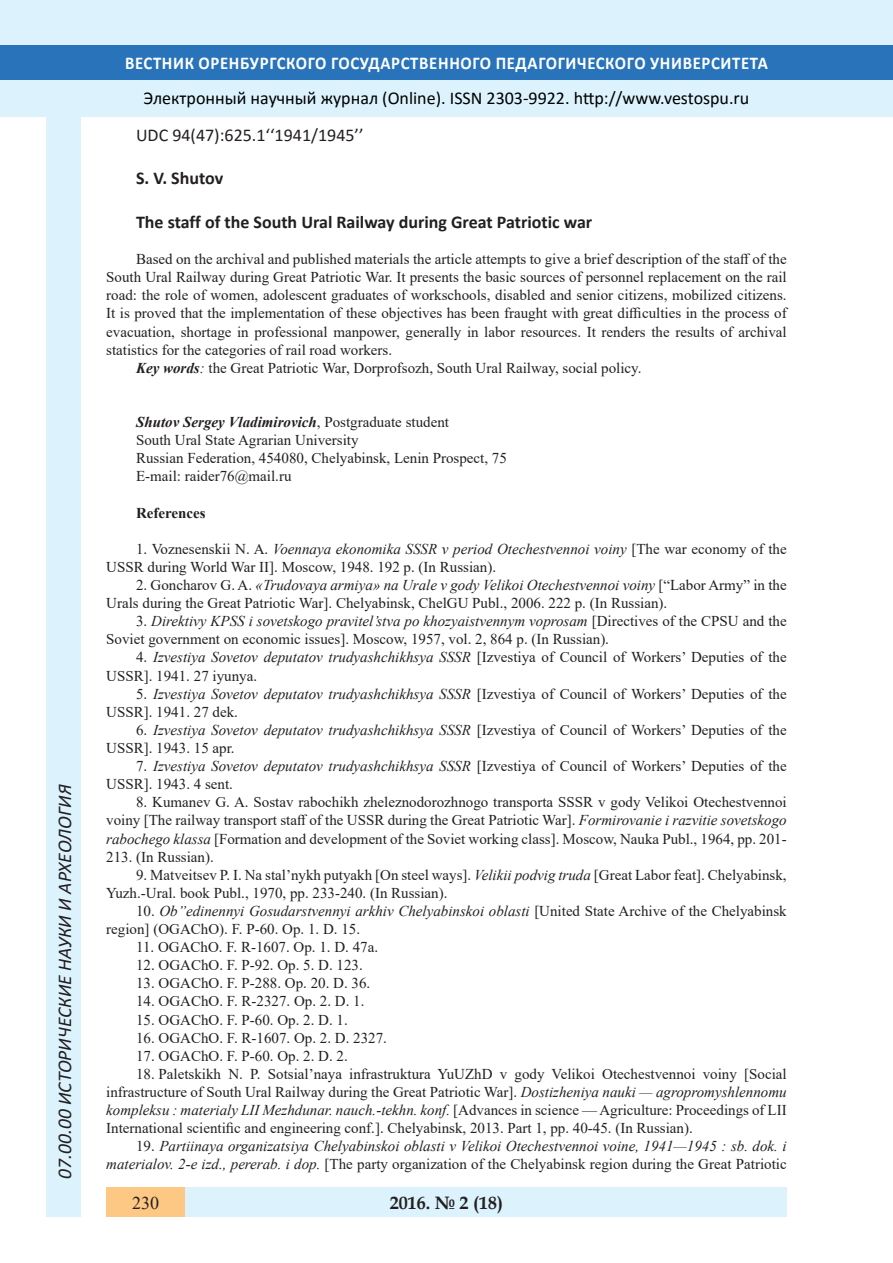
<style>
.page{position:relative;width:893px;height:1263px;background:#fff}
.page>*{position:absolute;margin:0;border:0;box-sizing:border-box;transform-origin:0 0}
.t1{font:italic 19.5px "Calibri";color:#231f20}
.t2{font:18px "Calibri";color:#000}
.t3{font:700 18px "Calibri";letter-spacing:.04em;color:#fff;scale:.93 1}
.Заголовок_2{font:700 18px "Calibri";color:#231f20}
.Заголовок_2-2{font:18px "Calibri";color:#231f20}
.t4{font:700 18px "Book Antiqua";color:#231f20}
.t5{font:18px "Times New Roman";color:#231f20}
.литература{font:15px/18.1px "Times New Roman";color:#231f20}
.литература-2{font:italic 15px/18.1px "Times New Roman";color:#231f20;text-align:right}
.литература-3{font:italic 700 15px "Times New Roman";color:#231f20}
.литература-4{font:700 15px "Times New Roman";color:#231f20}
.s1{font-weight:700;font-style:italic}
.s2{font-style:italic}
.s3{font-weight:400;font-style:normal}
.s4{font-style:normal}
</style>
<div class="page">
<div style="left:0;top:0;width:893px;height:116px;background:#dcf2fc"></div>
<div style="left:0;top:45px;width:893px;height:34px;background:#2873ba"></div>
<div style="left:106px;top:1188px;width:681px;height:29px;background:#dcf2fc"></div>
<div style="left:106px;top:1188px;width:79px;height:29px;background:#fdc784"></div>
<div style="left:47px;top:116px;width:34px;height:1101px;background:#dcf2fc"></div>
<h1 class="t1" style="left:51px;top:1179px;width:395px;rotate:-90deg">07.00.00 ИСТОРИЧЕСКИЕ НАУКИ И АРХЕОЛОГИЯ</h1>
<h1 class="t1" style="left:51px;top:1105px;width:206px;rotate:-90deg">БИОЛОГИЧЕСКИЕ НАУКИ</h1>
<h1 class="t1" style="left:51px;top:1169px;width:11px;rotate:-90deg">3</h1>
<p class="t3" style="left:125px;top:50px;width:693px">ВЕСТНИК ОРЕНБУРГСКОГО ГОСУДАРСТВЕННОГО ПЕДАГОГИЧЕСКОГО УНИВЕРСИТЕТА</p>
<p class="t2" style="left:144px;top:85px;width:607px">Электронный научный журнал (Online). ISSN 2303-9922. http://www.vestospu.ru</p>
<p class="t2" style="left:583px;top:85px;width:13px">t</p>
<p class="Заголовок_2-2" style="left:136px;top:123px;width:229px">UDC 94(47):625.1‘‘1941/1945’’</p>
<p class="Заголовок_2" style="left:136px;top:166px;width:89px">S. V. Shutov</p>
<p class="Заголовок_2" style="left:136px;top:209px;width:458px">The staff of the South Ural Railway during Great Patriotic war</p>
<p class="литература" style="left:106px;top:250px;width:682px;text-align:justify;text-indent:30px">Based on the archival and published materials the article attempts to give a brief description of the staff of the South Ural Railway during Great Patriotic War. It presents the basic sources of personnel replacement on the rail road: the role of women, adolescent graduates of workschools, disabled and senior citizens, mobilized citizens.<br>It is proved that the implementation of these objectives has been fraught with great difficulties in the process of evacuation, shortage in professional manpower, generally in labor resources. It renders the results of archival statistics for the categories of rail road workers.</p>
<p class="литература" style="left:136px;top:358px;width:507px"><span class="s1">Key words</span><span class="s2">:</span> the Great Patriotic War, Dorprofsozh, South Ural Railway, social policy.</p>
<p class="литература-3" style="left:136px;top:412px;width:314px">Shutov Sergey Vladimirovich<span class="s3">, Postgraduate student</span></p>
<p class="литература" style="left:136px;top:431px;width:224px">South Ural State Agrarian University</p>
<p class="литература" style="left:136px;top:449px;width:372px">Russian Federation, 454080, Chelyabinsk, Lenin Prospect, 75</p>
<p class="литература" style="left:136px;top:467px;width:157px">E-mail: raider76@mail.ru</p>
<p class="литература-4" style="left:136px;top:502px;width:71px">References</p>
<p class="литература" style="left:106px;top:539px;width:682px;text-indent:30px">1. Voznesenskii N. A. <span class="s2">Voennaya ekonomika SSSR v period Otechestvennoi voiny</span> [The war economy of the<br>USSR during World War II]. Moscow, 1948. 192 p. (In Russian).</p>
<p class="литература" style="left:106px;top:575px;width:682px;text-indent:30px">2. Goncharov G. A. <span class="s2">«Trudovaya armiya» na Urale v gody Velikoi Otechestvennoi voiny</span> [“Labor Army” in the<br>Urals during the Great Patriotic War]. Chelyabinsk, ChelGU Publ., 2006. 222 p. (In Russian).</p>
<p class="литература" style="left:106px;top:612px;width:682px;text-indent:30px">3. <span class="s2">Direktivy KPSS i sovetskogo pravitel’stva po khozyaistvennym voprosam</span> [Directives of the CPSU and the<br>Soviet government on economic issues]. Moscow, 1957, vol. 2, 864 p. (In Russian).</p>
<p class="литература" style="left:106px;top:648px;width:682px;text-indent:30px">4. <span class="s2">Izvestiya Sovetov deputatov trudyashchikhsya SSSR</span> [Izvestiya of Council of Workers’ Deputies of the<br>USSR]. 1941. 27 iyunya.</p>
<p class="литература" style="left:106px;top:684px;width:682px;text-indent:30px">5. <span class="s2">Izvestiya Sovetov deputatov trudyashchikhsya SSSR</span> [Izvestiya of Council of Workers’ Deputies of the<br>USSR]. 1941. 27 dek.</p>
<p class="литература" style="left:106px;top:720px;width:682px;text-indent:30px">6. <span class="s2">Izvestiya Sovetov deputatov trudyashchikhsya SSSR</span> [Izvestiya of Council of Workers’ Deputies of the<br>USSR]. 1943. 15 apr.</p>
<p class="литература" style="left:106px;top:756px;width:682px;text-indent:30px">7. <span class="s2">Izvestiya Sovetov deputatov trudyashchikhsya SSSR</span> [Izvestiya of Council of Workers’ Deputies of the<br>USSR]. 1943. 4 sent.</p>
<p class="литература" style="left:106px;top:793px;width:682px;text-align:justify;text-indent:30px">8. Kumanev G. A. Sostav rabochikh zheleznodorozhnogo transporta SSSR v gody Velikoi Otechestvennoi voiny [The railway transport staff of the USSR during the Great Patriotic War]. <span class="s2">Formirovanie i razvitie sovetskogo rabochego klassa</span> [Formation and development of the Soviet working class]. Moscow, Nauka Publ., 1964, pp. 201- 213. (In Russian).</p>
<p class="литература" style="left:106px;top:865px;width:682px;text-indent:30px">9. Matveitsev P. I. Na stal’nykh putyakh [On steel ways]. <span class="s2">Velikii podvig truda</span> [Great Labor feat]. Chelyabinsk,<br>Yuzh.-Ural. book Publ., 1970, pp. 233-240. (In Russian).</p>
<p class="литература" style="left:106px;top:901px;width:682px;text-indent:30px">10. <span class="s2">Ob’’edinennyi Gosudarstvennyi arkhiv Chelyabinskoi oblasti</span> [United State Archive of the Chelyabinsk region] (OGAChO). F. P-60. Op. 1. D. 15.</p>
<p class="литература" style="left:136px;top:937px;width:243px">11. OGAChO. F. R-1607. Op. 1. D. 47а.</p>
<p class="литература" style="left:136px;top:956px;width:228px">12. OGAChO. F. P-92. Op. 5. D. 123.</p>
<p class="литература" style="left:136px;top:974px;width:236px">13. OGAChO. F. P-288. Op. 20. D. 36.</p>
<p class="литература" style="left:136px;top:992px;width:230px">14. OGAChO. F. R-2327. Op. 2. D. 1.</p>
<p class="литература" style="left:136px;top:1010px;width:213px">15. OGAChO. F. P-60. Op. 2. D. 1.</p>
<p class="литература" style="left:136px;top:1028px;width:252px">16. OGAChO. F. R-1607. Op. 2. D. 2327.</p>
<p class="литература" style="left:136px;top:1046px;width:213px">17. OGAChO. F. P-60. Op. 2. D. 2.</p>
<p class="литература" style="left:106px;top:1064px;width:682px;text-align:justify;text-indent:30px">18. Paletskikh N. P. Sotsial’naya infrastruktura YuUZhD v gody Velikoi Otechestvennoi voiny [Social infrastructure of South Ural Railway during the Great Patriotic War]. <span class="s2">Dostizheniya nauki — agropromyshlennomu kompleksu : materialy LII Mezhdunar. nauch.-tekhn. konf.</span> [Advances in science — Agriculture: Proceedings of LII International scientific and engineering conf.]. Chelyabinsk, 2013. Part 1, pp. 40-45. (In Russian).</p>
<p class="литература-2" style="left:106px;top:1137px;width:682px"><span class="s4">19.</span> Partiinaya organizatsiya Chelyabinskoi oblasti v Velikoi Otechestvennoi voine, 1941—1945 : sb. dok. i materialov. 2-e izd., pererab. i dop. <span class="s4">[The party organization of the Chelyabinsk region during the Great Patriotic</span></p>
<p class="t5" style="left:132px;top:1190px;width:28px">230</p>
<p class="t4" style="left:390px;top:1190px;width:115px">2016. № 2 (18)</p>
</div>
